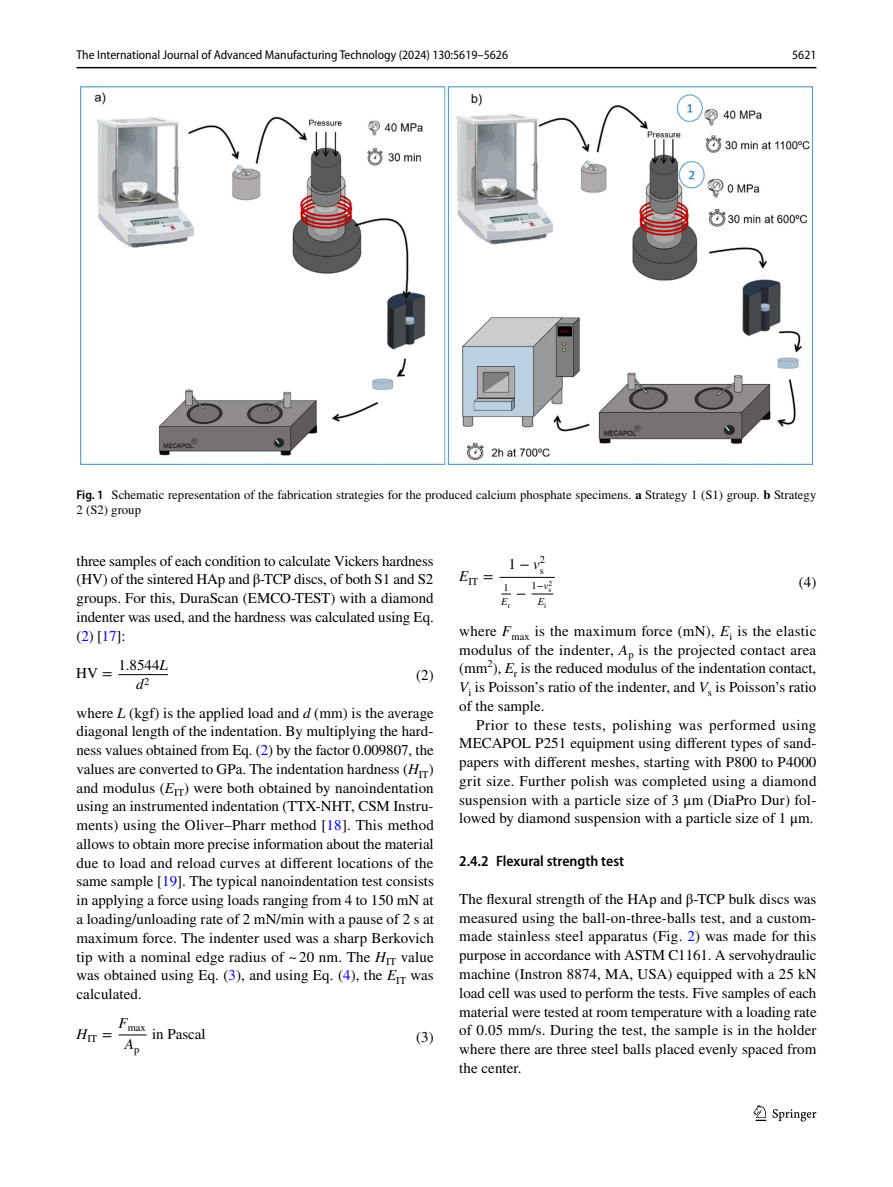
<style>
.page{position:relative;width:893px;height:1187px;background:#fff}
.page>*{position:absolute;margin:0;border:0;box-sizing:border-box;transform-origin:0 0}
.t1{font:15px/18.8px "STIX";letter-spacing:.005em;color:#000;text-align:justify}
.t2{font:600 semi-condensed 15px "Myriad Pro";color:#000}
.t3{font:15px "STIX General Regular 3";color:#000}
.t4{font:15px "STIX General Regular 4";color:#000}
.t5{font:15px "STIX General Regular 2";color:#000}
.t6{font:15px "STIX General Italic 2";color:#000}
.t7{font:15px "STIX General Italic 3";color:#000}
.t8{font:15px "STIX Math Regular 2";color:#000}
.t9{font:12.75px/15px "STIX";color:#000}
.t10{font:semi-condensed 12.75px "Myriad Pro";color:#000}
.t11{font:10.5px "STIX General Regular 2";color:#000}
.t12{font:10.5px "STIX General Regular 4";color:#000}
.t13{font:italic 10.5px "STIX General";color:#000}
.t14{font:7.5px "STIX General Regular 2";color:#000}
.s1{font-family:"Myriad Pro";font-weight:600;font-stretch:semi-condensed}
.s2{font-weight:700}
.s3{color:#00f}
.s4{font-family:"STIX General Italic 2"}
.s5{font-family:"STIX Math Regular 3"}
.s6{font-style:italic}
.s7{font-family:"STIX Math Regular 2"}
.s8{font-family:"STIX General";font-style:italic}
</style>
<div class="page">
<hr style="left:77px;top:67px;width:739px;height:1px;background:#000">
<svg style="left:753px;top:1105px;width:13px;height:15px"></svg>
<svg style="left:773px;top:1109px;width:43px;height:12px"></svg>
<hr style="left:118px;top:674px;width:50px;height:1px;background:#000">
<svg style="left:119px;top:1034px;width:28px;height:1px"></svg>
<hr style="left:499px;top:577px;width:56px;height:1px;background:#000">
<svg style="left:531px;top:593px;width:22px;height:1px"></svg>
<img style="left:81px;top:87px;width:731px;height:377px">
<p class="t10" style="left:77px;top:48px;width:433px">The International Journal of Advanced Manufacturing Technology (2024) 130:5619–5626</p>
<p class="t10" style="left:792px;top:48px;width:26px">5621</p>
<p class="t9" style="left:77px;top:488px;width:741px"><span class="s1">Fig. 1</span> Schematic representation of the fabrication strategies for the produced calcium phosphate specimens. <span class="s2">a</span> Strategy 1 (S1) group. <span class="s2">b</span> Strategy<br>2 (S2) group</p>
<p class="t1" style="left:77px;top:552px;width:359px">three samples of each condition to calculate Vickers hardness (HV) of the sintered HAp and β-TCP discs, of both S1 and S2 groups. For this, DuraScan (EMCO-TEST) with a diamond indenter was used, and the hardness was calculated using Eq. (<span class="s3">2</span>) [<span class="s3">17</span>]:</p>
<p class="t3" style="left:118px;top:659px;width:51px">1.8544<span class="s4">L</span></p>
<p class="t6" style="left:136px;top:675px;width:15px">d<sup>2</sup></p>
<p class="t3" style="left:76px;top:668px;width:38px">HV <span class="s5">=</span></p>
<p class="t1" style="left:416px;top:666px;width:19px">(2)</p>
<p class="t1" style="left:77px;top:704px;width:359px">where <span class="s6">L</span> (kgf) is the applied load and <span class="s6">d</span> (mm) is the average diagonal length of the indentation. By multiplying the hard&shy;ness values obtained from Eq. (<span class="s3">2</span>) by the factor 0.009807, the values are converted to GPa. The indentation hardness (<span class="s6">H</span><sub>IT</sub>) and modulus (<span class="s6">E</span><sub>IT</sub>) were both obtained by nanoindentation using an instrumented indentation (TTX-NHT, CSM Instru&shy;ments) using the Oliver–Pharr method [<span class="s3">18</span>]. This method allows to obtain more precise information about the material due to load and reload curves at different locations of the same sample [<span class="s3">19</span>]. The typical nanoindentation test consists in applying a force using loads ranging from 4 to 150 mN at a loading/unloading rate of 2 mN/min with a pause of 2 s at maximum force. The indenter used was a sharp Berkovich tip with a nominal edge radius of ~ 20 nm. The <span class="s6">H</span><sub>IT</sub> value was obtained using Eq. (<span class="s3">3</span>), and using Eq. (<span class="s3">4</span>), the <span class="s6">E</span><sub>IT</sub> was calculated.</p>
<p class="t12" style="left:119px;top:1024px;width:29px"><sup>F</sup>max</p>
<p class="t7" style="left:125px;top:1035px;width:16px">A<sub>p</sub></p>
<p class="t4" style="left:152px;top:1028px;width:55px">in Pascal</p>
<p class="t12" style="left:77px;top:1035px;width:37px"><sup>H</sup>IT <sup>=</sup></p>
<p class="t1" style="left:416px;top:1028px;width:19px">(3)</p>
<p class="t11" style="left:459px;top:577px;width:36px"><sup>E</sup>IT <sup>=</sup></p>
<p class="t5" style="left:509px;top:558px;width:38px">1<span class="s7">−</span><span class="s8">v</span><sup>2</sup></p>
<p class="t11" style="left:540px;top:566px;width:6px">s</p>
<p class="t11" style="left:531px;top:581px;width:22px">1<span class="s7">−</span><span class="s8">v</span><sup>2</sup></p>
<p class="t14" style="left:549px;top:587px;width:4px">s</p>
<p class="t13" style="left:538px;top:595px;width:10px">E<sub>i</sub></p>
<p class="t11" style="left:503px;top:583px;width:7px">1</p>
<p class="t13" style="left:501px;top:595px;width:10px">E<sub>r</sub></p>
<p class="t8" style="left:516px;top:587px;width:12px">−</p>
<p class="t1" style="left:799px;top:574px;width:19px">(4)</p>
<p class="t1" style="left:459px;top:622px;width:359px">where <span class="s6">F</span><sub>max</sub> is the maximum force (mN), <span class="s6">E</span><sub>i</sub> is the elastic modulus of the indenter, <span class="s6">A</span><sub>p</sub> is the projected contact area (mm<sup>2</sup>), <span class="s6">E</span><sub>r</sub> is the reduced modulus of the indentation contact, <span class="s6">V</span><sub>i</sub> is Poisson’s ratio of the indenter, and <span class="s6">V</span><sub>s</sub> is Poisson’s ratio of the sample.</p>
<p class="t1" style="left:459px;top:716px;width:359px;text-indent:17px">Prior to these tests, polishing was performed using MECAPOL P251 equipment using different types of sand&shy;papers with different meshes, starting with P800 to P4000 grit size. Further polish was completed using a diamond suspension with a particle size of 3 μm (DiaPro Dur) fol&shy;lowed by diamond suspension with a particle size of 1 μm.</p>
<p class="t2" style="left:459px;top:853px;width:166px">2.4.2 Flexural strength test</p>
<p class="t1" style="left:459px;top:890px;width:359px">The flexural strength of the HAp and β-TCP bulk discs was measured using the ball-on-three-balls test, and a custom&shy;made stainless steel apparatus (Fig. <span class="s3">2</span>) was made for this purpose in accordance with ASTM C1161. A servohydraulic machine (Instron 8874, MA, USA) equipped with a 25 kN load cell was used to perform the tests. Five samples of each material were tested at room temperature with a loading rate of 0.05 mm/s. During the test, the sample is in the holder where there are three steel balls placed evenly spaced from the center.</p>
</div>
